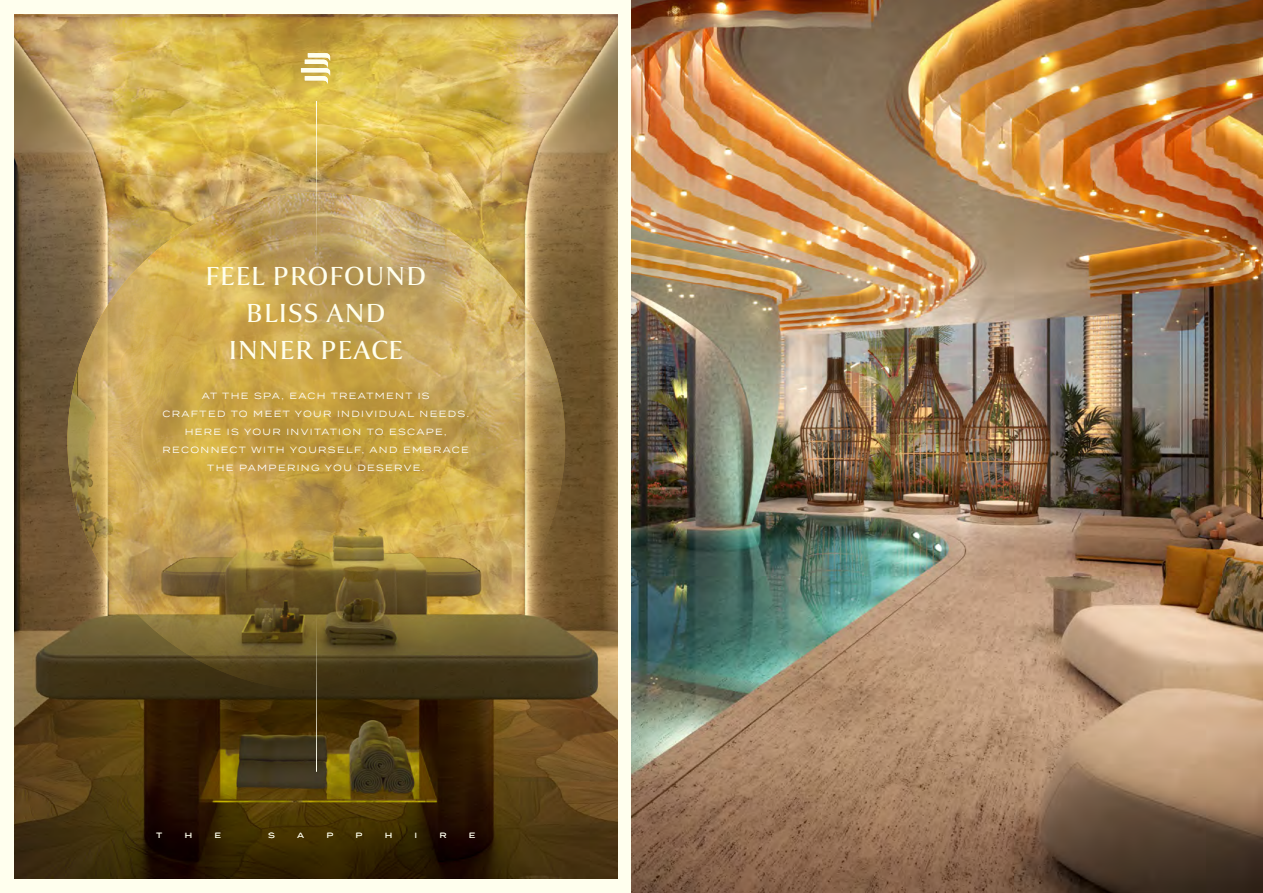
<style>
.page{position:relative;width:1263px;height:893px;background:#ffe}
.page>*{position:absolute;margin:0;border:0;box-sizing:border-box;transform-origin:0 0}
.t1{font:28.5px/37px "Collier";letter-spacing:.04em;color:#ffe;text-align:center}
.t2{font:9px/18px "Termina";letter-spacing:.15em;color:#fff;text-align:center}
.t3{font:7.5px "Termina";color:#ffe}
</style>
<div class="page">
<img style="left:15px;top:15px;width:603px;height:863px">
<svg style="left:43px;top:168px;width:546px;height:24px"></svg>
<img style="left:43px;top:192px;width:546px;height:522px">
<svg style="left:301px;top:53px;width:29px;height:31px"></svg>
<hr style="left:316px;top:613px;width:1px;height:159px;background:#ffe">
<hr style="left:316px;top:101px;width:1px;height:158px;background:#ffe">
<img style="left:631px;top:0;width:632px;height:893px">
<h1 class="t1" style="left:206px;top:258px;width:222px">FEEL PROFOUND<br>BLISS AND<br>INNER PEACE</h1>
<p class="t2" style="left:162px;top:386px;width:308px">AT THE SPA, EACH TREATMENT IS<br>CRAFTED TO MEET YOUR INDIVIDUAL NEEDS.<br>HERE IS YOUR INVITATION TO ESCAPE, RECONNECT WITH YOURSELF, AND EMBRACE THE PAMPERING YOU DESERVE.</p>
<p class="t3" style="left:157px;top:830px;width:7px">T</p>
<p class="t3" style="left:185px;top:830px;width:9px">H</p>
<p class="t3" style="left:215px;top:830px;width:8px">E</p>
<p class="t3" style="left:269px;top:830px;width:8px">S</p>
<p class="t3" style="left:297px;top:830px;width:8px">A</p>
<p class="t3" style="left:327px;top:830px;width:8px">P</p>
<p class="t3" style="left:356px;top:830px;width:8px">P</p>
<p class="t3" style="left:385px;top:830px;width:9px">H</p>
<p class="t3" style="left:415px;top:830px;width:4px">I</p>
<p class="t3" style="left:440px;top:830px;width:8px">R</p>
<p class="t3" style="left:469px;top:830px;width:8px">E</p>
</div>
